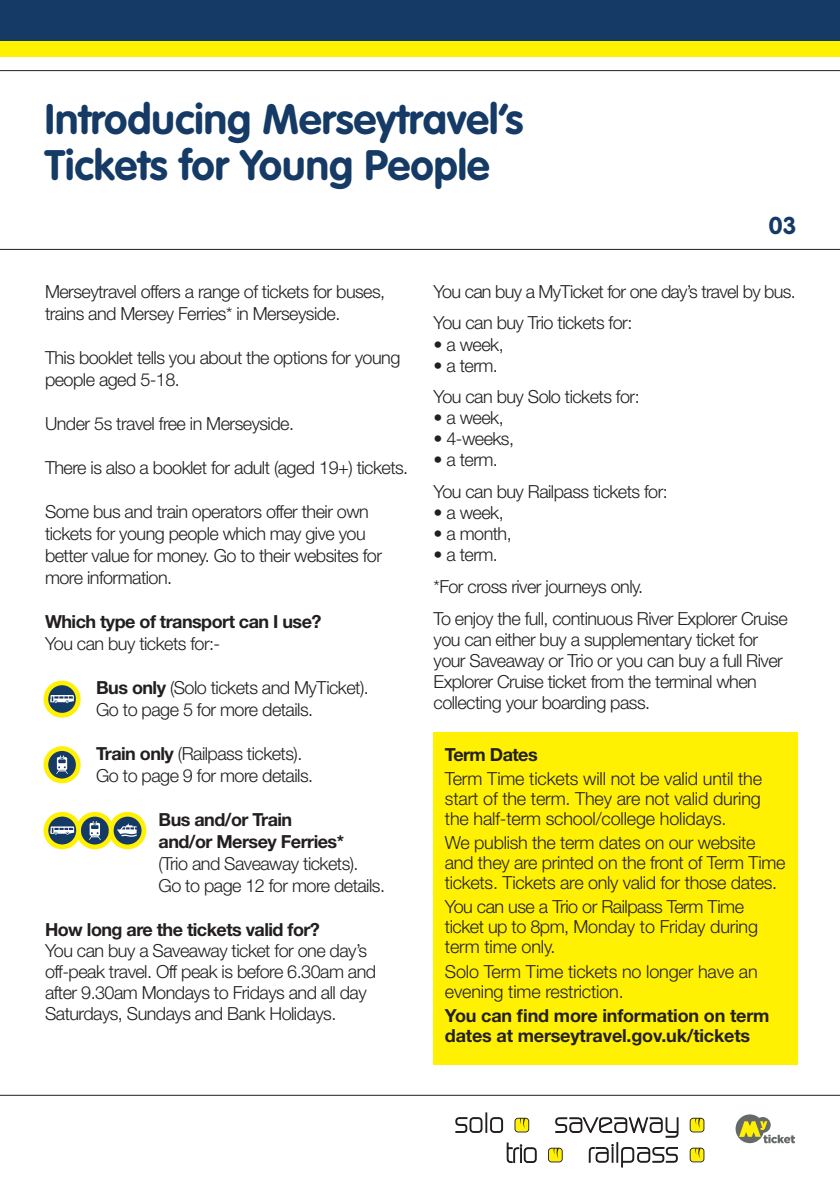
<style>
.page{position:relative;width:840px;height:1191px;background:#fff}
.page>*{position:absolute;margin:0;border:0;box-sizing:border-box;transform-origin:0 0}
.t1{font:700 42px/46px "VAG Rounded";color:#153a65}
.t2{font:700 24px "VAG Rounded";color:#153a65}
.t3{font:300 18px/21px "Helvetica Neue LT";letter-spacing:-.03em;color:#231f20}
.t4{font:700 18px "Helvetica Neue LT";letter-spacing:-.03em;color:#231f20}
.t5{font:700 18px/20px "Helvetica Neue LT";letter-spacing:-.01em;color:#231f20}
.t6{font:300 18px/20px "Helvetica Neue LT";letter-spacing:-.01em;color:#231f20}
.s1{font-weight:700}
</style>
<div class="page">
<hr style="left:0;top:1095px;width:839px;height:1px;background:#231f20">
<hr style="left:0;top:249px;width:839px;height:1px;background:#231f20">
<div style="left:0;top:0;width:839px;height:42px;background:#153a65"></div>
<div style="left:0;top:42px;width:839px;height:15px;background:#fff101"></div>
<hr style="left:0;top:70px;width:839px;height:1px;background:#231f20">
<div style="left:433px;top:732px;width:364px;height:332px;background:#fff101"></div>
<svg style="left:43px;top:680px;width:38px;height:37px"></svg>
<div style="left:48px;top:685px;width:28px;height:28px;background:#153a65;border-radius:50%"></div>
<svg style="left:50px;top:695px;width:24px;height:8px"></svg>
<svg style="left:43px;top:746px;width:38px;height:37px"></svg>
<div style="left:48px;top:751px;width:28px;height:27px;background:#153a65;border-radius:50%"></div>
<svg style="left:56px;top:755px;width:12px;height:19px"></svg>
<div style="left:76px;top:812px;width:37px;height:37px;background:#fff101;border-radius:50%"></div>
<div style="left:81px;top:816px;width:28px;height:28px;background:#153a65;border-radius:50%"></div>
<svg style="left:89px;top:821px;width:12px;height:19px"></svg>
<svg style="left:43px;top:812px;width:38px;height:37px"></svg>
<div style="left:48px;top:816px;width:28px;height:28px;background:#153a65;border-radius:50%"></div>
<svg style="left:50px;top:826px;width:24px;height:8px"></svg>
<svg style="left:109px;top:812px;width:37px;height:37px"></svg>
<div style="left:114px;top:816px;width:27px;height:28px;background:#153a65;border-radius:50%"></div>
<svg style="left:117px;top:823px;width:20px;height:14px"></svg>
<svg style="left:735px;top:1114px;width:59px;height:29px"></svg>
<svg style="left:455px;top:1112px;width:47px;height:20px"></svg>
<svg style="left:514px;top:1117px;width:15px;height:15px"></svg>
<svg style="left:506px;top:1142px;width:30px;height:21px"></svg>
<svg style="left:689px;top:1117px;width:15px;height:15px"></svg>
<svg style="left:548px;top:1117px;width:130px;height:50px"></svg>
<svg style="left:689px;top:1147px;width:15px;height:15px"></svg>
<p class="t1" style="left:45px;top:97px;width:479px">Introducing Merseytravel’s<br>Tickets for Young People</p>
<p class="t2" style="left:768px;top:211px;width:29px">03</p>
<p class="t3" style="left:45px;top:280px;width:341px;line-height:22px">Merseytravel offers a range of tickets for buses, trains and Mersey Ferries* in Merseyside.</p>
<p class="t3" style="left:45px;top:346px;width:356px;line-height:22px">This booklet tells you about the options for young people aged 5-18.</p>
<p class="t3" style="left:45px;top:412px;width:250px">Under 5s travel free in Merseyside.</p>
<p class="t3" style="left:45px;top:456px;width:364px">There is also a booklet for adult (aged 19+) tickets.</p>
<p class="t3" style="left:45px;top:500px;width:338px;line-height:22px">Some bus and train operators offer their own tickets for young people which may give you better value for money. Go to their websites for more information.</p>
<p class="t4" style="left:45px;top:610px;width:278px">Which type of transport can I use?</p>
<p class="t3" style="left:45px;top:632px;width:177px">You can buy tickets for:-</p>
<p class="t3" style="left:96px;top:676px;width:274px;line-height:22px"><span class="s1">Bus only</span> (Solo tickets and MyTicket).<br>Go to page 5 for more details.</p>
<p class="t3" style="left:96px;top:742px;width:208px"><span class="s1">Train only</span> (Railpass tickets).</p>
<p class="t3" style="left:96px;top:764px;width:218px">Go to page 9 for more details.</p>
<p class="t4" style="left:158px;top:808px;width:135px">Bus and/or Train</p>
<p class="t4" style="left:158px;top:830px;width:187px">and/or Mersey Ferries*</p>
<p class="t3" style="left:158px;top:852px;width:201px">(Trio and Saveaway tickets).</p>
<p class="t3" style="left:158px;top:874px;width:228px">Go to page 12 for more details.</p>
<p class="t4" style="left:45px;top:918px;width:276px">How long are the tickets valid for?</p>
<p class="t3" style="left:45px;top:939px;width:332px">You can buy a Saveaway ticket for one day’s off-peak travel. Off peak is before 6.30am and after 9.30am Mondays to Fridays and all day Saturdays, Sundays and Bank Holidays.</p>
<p class="t3" style="left:433px;top:280px;width:363px">You can buy a MyTicket for one day’s travel by bus.</p>
<p class="t3" style="left:433px;top:312px;width:200px">You can buy Trio tickets for:</p>
<p class="t3" style="left:433px;top:333px;width:72px">• a week,</p>
<p class="t3" style="left:433px;top:354px;width:66px">• a term.</p>
<p class="t3" style="left:433px;top:386px;width:207px">You can buy Solo tickets for:</p>
<p class="t3" style="left:433px;top:407px;width:72px">• a week,</p>
<p class="t3" style="left:433px;top:428px;width:82px">• 4-weeks,</p>
<p class="t3" style="left:433px;top:449px;width:66px">• a term.</p>
<p class="t3" style="left:433px;top:481px;width:236px">You can buy Railpass tickets for:</p>
<p class="t3" style="left:433px;top:502px;width:72px">• a week,</p>
<p class="t3" style="left:433px;top:523px;width:80px">• a month,</p>
<p class="t3" style="left:433px;top:544px;width:66px">• a term.</p>
<p class="t3" style="left:433px;top:575px;width:211px">*For cross river journeys only.</p>
<p class="t3" style="left:433px;top:607px;width:355px">To enjoy the full, continuous River Explorer Cruise you can either buy a supplementary ticket for your Saveaway or Trio or you can buy a full River Explorer Cruise ticket from the terminal when collecting your boarding pass.</p>
<p class="t4" style="left:444px;top:743px;width:94px">Term Dates</p>
<p class="t3" style="left:444px;top:768px;width:318px;line-height:20px;text-align:justify">Term Time tickets will not be valid until the start of the term. They are not valid during the half-term school/college holidays.</p>
<p class="t3" style="left:444px;top:832px;width:342px;line-height:20px">We publish the term dates on our website and they are printed on the front of Term Time tickets. Tickets are only valid for those dates.</p>
<p class="t3" style="left:444px;top:896px;width:314px;line-height:20px">You can use a Trio or Railpass Term Time ticket up to 8pm, Monday to Friday during term time only.</p>
<p class="t6" style="left:444px;top:961px;width:314px">Solo Term Time tickets no longer have an evening time restriction.</p>
<p class="t5" style="left:444px;top:1005px;width:326px">You can find more information on term dates at merseytravel.gov.uk/tickets</p>
</div>
